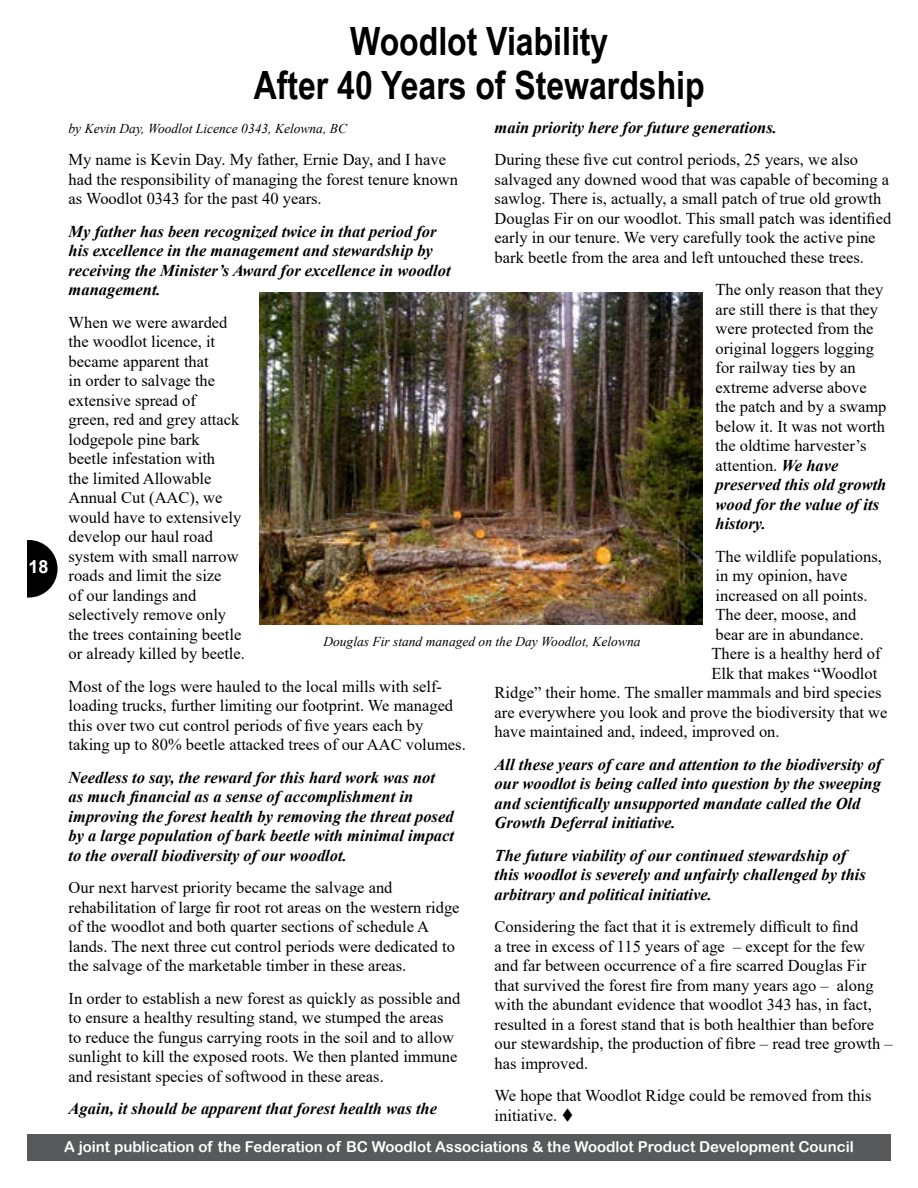
<style>
.page{position:relative;width:918px;height:1188px;background:#fff}
.page>*{position:absolute;margin:0;border:0;box-sizing:border-box;transform-origin:0 0}
.t1{font:700 39px/43.5px "Arial Narrow";color:#000;text-align:center}
.t2{font:700 18px "Arial";color:#fff}
.t3{font:16.5px/19.5px "Times New Roman";color:#000}
.t4{font:italic 700 16.5px/19.5px "Times New Roman";color:#000}
.t5{font:15px "Arial Rounded MT Bold";color:#fff}
.t6{font:italic 13.5px "Times New Roman";color:#000}
.s1{font-weight:700;font-style:italic}
</style>
<div class="page">
<div style="left:27px;top:1134px;width:864px;height:27px;background:#58595b"></div>
<div style="left:0;top:540px;width:58px;height:58px;background:#000;border-radius:50%"></div>
<div style="left:0;top:504px;width:27px;height:134px;background:#fff"></div>
<img style="left:259px;top:293px;width:443px;height:332px">
<p class="t2" style="left:28px;top:554px;width:22px">18</p>
<h1 class="t1" style="left:254px;top:18px;width:452px">Woodlot Viability<br>After 40 Years of Stewardship</h1>
<p class="t6" style="left:69px;top:119px;width:280px">by Kevin Day, Woodlot Licence 0343, Kelowna, BC</p>
<p class="t3" style="left:69px;top:150px;width:391px">My name is Kevin Day. My father, Ernie Day, and I have had the responsibility of managing the forest tenure known as Woodlot 0343 for the past 40 years.</p>
<p class="t4" style="left:69px;top:221px;width:384px">My father has been recognized twice in that period for his excellence in the management and stewardship by receiving the Minister’s Award for excellence in woodlot management.</p>
<p class="t3" style="left:69px;top:312px;width:178px">When we were awarded the woodlot licence, it became apparent that<br>in order to salvage the extensive spread of<br>green, red and grey attack lodgepole pine bark<br>beetle infestation with<br>the limited Allowable<br>Annual Cut (AAC), we would have to extensively develop our haul road system with small narrow roads and limit the size<br>of our landings and selectively remove only the trees containing beetle or already killed by beetle.</p>
<p class="t3" style="left:69px;top:676px;width:399px">Most of the logs were hauled to the local mills with self&shy;loading trucks, further limiting our footprint. We managed this over two cut control periods of five years each by taking up to 80% beetle attacked trees of our AAC volumes.</p>
<p class="t4" style="left:69px;top:767px;width:387px">Needless to say, the reward for this hard work was not<br>as much financial as a sense of accomplishment in improving the forest health by removing the threat posed by a large population of bark beetle with minimal impact to the overall biodiversity of our woodlot.</p>
<p class="t3" style="left:69px;top:877px;width:393px">Our next harvest priority became the salvage and rehabilitation of large fir root rot areas on the western ridge of the woodlot and both quarter sections of schedule A lands. The next three cut control periods were dedicated to the salvage of the marketable timber in these areas.</p>
<p class="t3" style="left:69px;top:988px;width:393px">In order to establish a new forest as quickly as possible and to ensure a healthy resulting stand, we stumped the areas to reduce the fungus carrying roots in the soil and to allow sunlight to kill the exposed roots. We then planted immune and resistant species of softwood in these areas.</p>
<p class="t4" style="left:69px;top:1098px;width:370px">Again, it should be apparent that forest health was the</p>
<p class="t4" style="left:495px;top:117px;width:284px">main priority here for future generations.</p>
<p class="t3" style="left:495px;top:150px;width:398px">During these five cut control periods, 25 years, we also salvaged any downed wood that was capable of becoming a sawlog. There is, actually, a small patch of true old growth Douglas Fir on our woodlot. This small patch was identified early in our tenure. We very carefully took the active pine bark beetle from the area and left untouched these trees.</p>
<p class="t3" style="left:716px;top:280px;width:172px">The only reason that they are still there is that they were protected from the original loggers logging for railway ties by an extreme adverse above the patch and by a swamp below it. It was not worth the oldtime harvester’s attention. <span class="s1">We have preserved this old growth wood for the value of its history.</span></p>
<p class="t3" style="left:716px;top:546px;width:168px">The wildlife populations,</p>
<p class="t3" style="left:716px;top:566px;width:133px">in my opinion, have</p>
<p class="t3" style="left:716px;top:585px;width:154px">increased on all points.</p>
<p class="t3" style="left:716px;top:605px;width:142px">The deer, moose, and</p>
<p class="t3" style="left:716px;top:624px;width:150px">bear are in abundance.</p>
<p class="t3" style="left:711px;top:644px;width:171px">There is a healthy herd of</p>
<p class="t3" style="left:711px;top:663px;width:167px">Elk that makes “Woodlot</p>
<p class="t3" style="left:495px;top:683px;width:388px">Ridge” their home. The smaller mammals and bird species</p>
<p class="t3" style="left:495px;top:702px;width:394px">are everywhere you look and prove the biodiversity that we</p>
<p class="t3" style="left:495px;top:722px;width:287px">have maintained and, indeed, improved on.</p>
<p class="t4" style="left:495px;top:754px;width:388px">All these years of care and attention to the biodiversity of our woodlot is being called into question by the sweeping and scientifically unsupported mandate called the Old Growth Deferral initiative.</p>
<p class="t4" style="left:495px;top:845px;width:373px">The future viability of our continued stewardship of this woodlot is severely and unfairly challenged by this arbitrary and political initiative.</p>
<p class="t3" style="left:495px;top:917px;width:400px">Considering the fact that it is extremely difficult to find<br>a tree in excess of 115 years of age – except for the few and far between occurrence of a fire scarred Douglas Fir that survived the forest fire from many years ago – along with the abundant evidence that woodlot 343 has, in fact, resulted in a forest stand that is both healthier than before our stewardship, the production of fibre – read tree growth – has improved.</p>
<p class="t3" style="left:495px;top:1086px;width:378px">We hope that Woodlot Ridge could be removed from this initiative. ▼</p>
<p class="t6" style="left:323px;top:632px;width:319px">Douglas Fir stand managed on the Day Woodlot, Kelowna</p>
<p class="t5" style="left:64px;top:1138px;width:791px">A joint publication of the Federation of BC Woodlot Associations &amp; the Woodlot Product Development Council</p>
</div>
